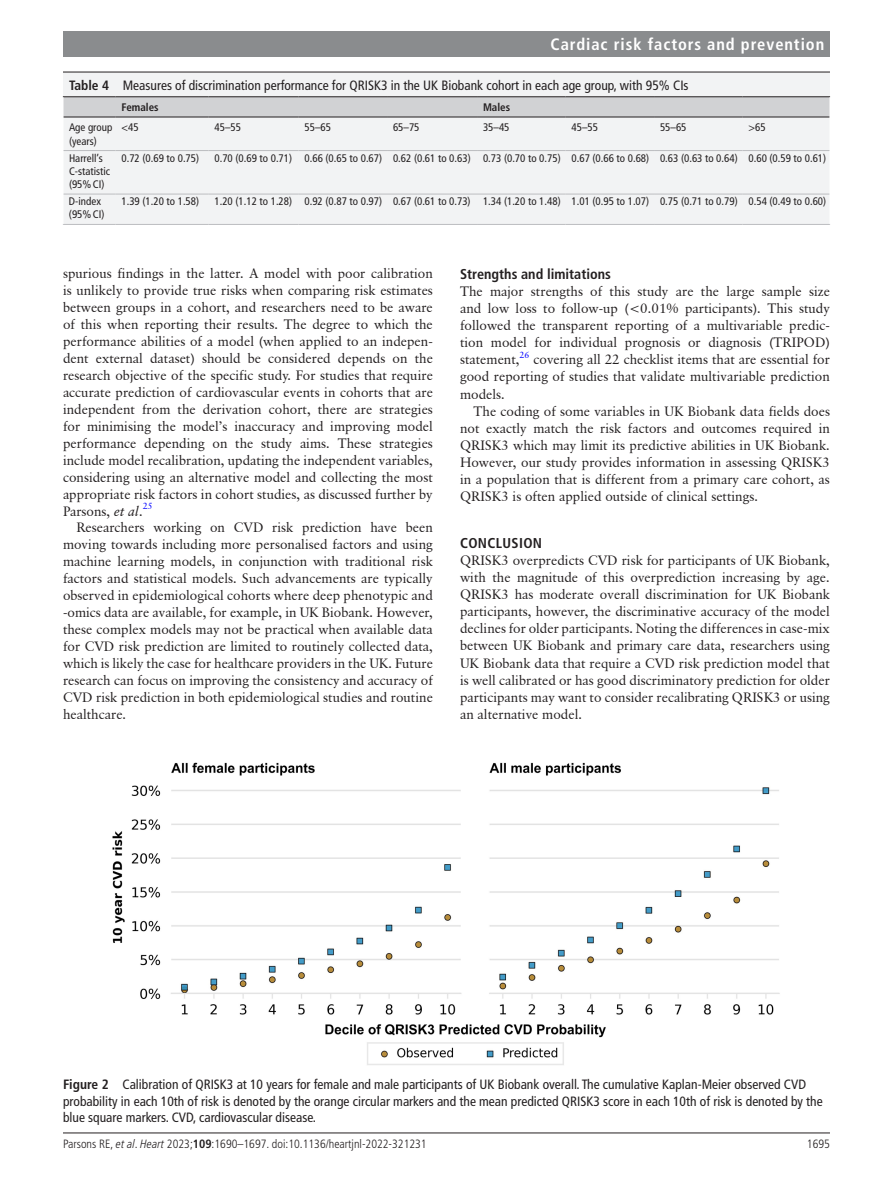
<style>
.page{position:relative;width:893px;height:1191px;background:#fff}
.page>*{position:absolute;margin:0;border:0;box-sizing:border-box;transform-origin:0 0}
.t1{font:700 condensed 16.5px "Frutiger LT Pro";letter-spacing:.055em;color:#fff}
.t2{font:700 condensed 14.25px "Frutiger LT Pro";color:#231f20}
.t3{font:700 condensed 14.25px "Frutiger LT Pro";letter-spacing:.025em;color:#231f20}
.t4{font:13.5px/17px "Classical Garamond BT";color:#231f20;text-align:justify}
.t5{font:condensed 13.5px/16.5px "Frutiger LT Pro";color:#231f20}
.t6{font:300 condensed 12px "Frutiger LT Pro";color:#231f20}
.t7{font:condensed 10.95px/13.2px "Frutiger LT Pro";color:#231f20}
.t8{font:700 condensed 10.95px "Frutiger LT Pro";color:#231f20}
.t9{font:9px "Classical Garamond BT";color:#00f}
.s1{font-weight:700}
.s2{font-style:italic}
</style>
<div class="page">
<hr style="left:63px;top:1132px;width:767px;height:1px;background:#231f20">
<div style="left:63px;top:31px;width:767px;height:25px;background:#8a8c8e"></div>
<div style="left:63px;top:72px;width:767px;height:153px;background:#f2f3f4"></div>
<hr style="left:63px;top:72px;width:767px;height:1px;background:#231f20">
<hr style="left:208px;top:117px;width:90px;height:1px;background:#231f20">
<hr style="left:298px;top:117px;width:89px;height:1px;background:#231f20">
<hr style="left:387px;top:117px;width:90px;height:1px;background:#231f20">
<hr style="left:566px;top:117px;width:88px;height:1px;background:#231f20">
<hr style="left:654px;top:117px;width:88px;height:1px;background:#231f20">
<hr style="left:742px;top:117px;width:88px;height:1px;background:#231f20">
<hr style="left:63px;top:96px;width:53px;height:1px;background:#231f20">
<hr style="left:63px;top:117px;width:53px;height:1px;background:#231f20">
<hr style="left:116px;top:96px;width:92px;height:1px;background:#231f20">
<hr style="left:208px;top:96px;width:90px;height:1px;background:#231f20">
<hr style="left:298px;top:96px;width:89px;height:1px;background:#231f20">
<hr style="left:387px;top:96px;width:90px;height:1px;background:#231f20">
<hr style="left:116px;top:117px;width:92px;height:1px;background:#231f20">
<hr style="left:477px;top:96px;width:89px;height:1px;background:#231f20">
<hr style="left:566px;top:96px;width:88px;height:1px;background:#231f20">
<hr style="left:654px;top:96px;width:88px;height:1px;background:#231f20">
<hr style="left:742px;top:96px;width:88px;height:1px;background:#231f20">
<hr style="left:477px;top:117px;width:89px;height:1px;background:#231f20">
<hr style="left:63px;top:150px;width:53px;height:1px;background:#bcbdc0">
<hr style="left:116px;top:150px;width:92px;height:1px;background:#bcbdc0">
<hr style="left:208px;top:150px;width:90px;height:1px;background:#bcbdc0">
<hr style="left:298px;top:150px;width:89px;height:1px;background:#bcbdc0">
<hr style="left:387px;top:150px;width:90px;height:1px;background:#bcbdc0">
<hr style="left:477px;top:150px;width:89px;height:1px;background:#bcbdc0">
<hr style="left:566px;top:150px;width:88px;height:1px;background:#bcbdc0">
<hr style="left:654px;top:150px;width:88px;height:1px;background:#bcbdc0">
<hr style="left:742px;top:150px;width:88px;height:1px;background:#bcbdc0">
<hr style="left:63px;top:194px;width:53px;height:1px;background:#bcbdc0">
<hr style="left:63px;top:224px;width:53px;height:1px;background:#bcbdc0">
<hr style="left:116px;top:194px;width:92px;height:1px;background:#bcbdc0">
<hr style="left:116px;top:224px;width:92px;height:1px;background:#bcbdc0">
<hr style="left:208px;top:194px;width:90px;height:1px;background:#bcbdc0">
<hr style="left:208px;top:224px;width:90px;height:1px;background:#bcbdc0">
<hr style="left:298px;top:194px;width:89px;height:1px;background:#bcbdc0">
<hr style="left:298px;top:224px;width:89px;height:1px;background:#bcbdc0">
<hr style="left:387px;top:194px;width:90px;height:1px;background:#bcbdc0">
<hr style="left:387px;top:224px;width:90px;height:1px;background:#bcbdc0">
<hr style="left:477px;top:194px;width:89px;height:1px;background:#bcbdc0">
<hr style="left:477px;top:224px;width:89px;height:1px;background:#bcbdc0">
<hr style="left:566px;top:194px;width:88px;height:1px;background:#bcbdc0">
<hr style="left:566px;top:224px;width:88px;height:1px;background:#bcbdc0">
<hr style="left:654px;top:194px;width:88px;height:1px;background:#bcbdc0">
<hr style="left:654px;top:224px;width:88px;height:1px;background:#bcbdc0">
<hr style="left:742px;top:194px;width:88px;height:1px;background:#bcbdc0">
<hr style="left:742px;top:224px;width:88px;height:1px;background:#bcbdc0">
<hr style="left:63px;top:117px;width:1px;height:34px;background:#fff">
<hr style="left:63px;top:151px;width:1px;height:43px;background:#fff">
<hr style="left:63px;top:194px;width:1px;height:30px;background:#fff">
<svg style="left:63px;top:97px;width:767px;height:20px;background:#cacacc"></svg>
<img style="left:112px;top:762px;width:668px;height:303px">
<p class="t1" style="left:551px;top:34px;width:275px">Cardiac risk factors and prevention</p>
<p class="t5" style="left:69px;top:78px;width:621px"><span class="s1">Table 4</span> Measures of discrimination performance for QRISK3 in the UK Biobank cohort in each age group, with 95% CIs</p>
<p class="t8" style="left:122px;top:101px;width:39px">Females</p>
<p class="t8" style="left:483px;top:101px;width:29px">Males</p>
<p class="t7" style="left:69px;top:121px;width:45px">Age group (years)</p>
<p class="t7" style="left:122px;top:121px;width:19px">&lt;45</p>
<p class="t7" style="left:215px;top:121px;width:28px">45–55</p>
<p class="t7" style="left:305px;top:121px;width:28px">55–65</p>
<p class="t7" style="left:393px;top:121px;width:28px">65–75</p>
<p class="t7" style="left:483px;top:121px;width:28px">35–45</p>
<p class="t7" style="left:572px;top:121px;width:28px">45–55</p>
<p class="t7" style="left:660px;top:121px;width:28px">55–65</p>
<p class="t7" style="left:748px;top:121px;width:19px">&gt;65</p>
<p class="t7" style="left:69px;top:151px;width:43px">Harrell’s<br>C-statistic (95%CI)</p>
<p class="t7" style="left:122px;top:151px;width:79px">0.72 (0.69 to 0.75)</p>
<p class="t7" style="left:214px;top:151px;width:613px">0.70 (0.69 to 0.71) 0.66 (0.65 to 0.67) 0.62 (0.61 to 0.63) 0.73 (0.70 to 0.75) 0.67 (0.66 to 0.68) 0.63 (0.63 to 0.64) 0.60 (0.59 to 0.61)</p>
<p class="t7" style="left:69px;top:195px;width:37px">D-index (95%CI)</p>
<p class="t7" style="left:121px;top:195px;width:79px">1.39 (1.20 to 1.58)</p>
<p class="t7" style="left:214px;top:195px;width:613px">1.20 (1.12 to 1.28) 0.92 (0.87 to 0.97) 0.67 (0.61 to 0.73) 1.34 (1.20 to 1.48) 1.01 (0.95 to 1.07) 0.75 (0.71 to 0.79) 0.54 (0.49 to 0.60)</p>
<p class="t4" style="left:63px;top:265px;width:371px">spurious findings in the latter. A model with poor calibration is unlikely to provide true risks when comparing risk estimates between groups in a cohort, and researchers need to be aware of this when reporting their results. The degree to which the performance abilities of a model (when applied to an indepen&shy;dent external dataset) should be considered depends on the research objective of the specific study. For studies that require accurate prediction of cardiovascular events in cohorts that are independent from the derivation cohort, there are strategies for minimising the model’s inaccuracy and improving model performance depending on the study aims. These strategies include model recalibration, updating the independent variables, considering using an alternative model and collecting the most appropriate risk factors in cohort studies, as discussed further by Parsons, <span class="s2">et al</span>.</p>
<p class="t9" style="left:143px;top:501px;width:11px">25</p>
<p class="t4" style="left:63px;top:519px;width:371px;text-indent:14px">Researchers working on CVD risk prediction have been moving towards including more personalised factors and using machine learning models, in conjunction with traditional risk factors and statistical models. Such advancements are typically observed in epidemiological cohorts where deep phenotypic and -omics data are available, for example, in UK Biobank. However, these complex models may not be practical when available data for CVD risk prediction are limited to routinely collected data, which is likely the case for healthcare providers in the UK. Future research can focus on improving the consistency and accuracy of CVD risk prediction in both epidemiological studies and routine healthcare.</p>
<p class="t2" style="left:460px;top:265px;width:152px">Strengths and limitations</p>
<p class="t4" style="left:460px;top:282px;width:371px">The major strengths of this study are the large sample size and low loss to follow-up (&lt;0.01% participants). This study followed the transparent reporting of a multivariable predic&shy;tion model for individual prognosis or diagnosis (TRIPOD) statement,<sup>26</sup> covering all 22 checklist items that are essential for good reporting of studies that validate multivariable prediction models.</p>
<p class="t4" style="left:460px;top:402px;width:371px;text-indent:14px">The coding of some variables in UK Biobank data fields does not exactly match the risk factors and outcomes required in QRISK3 which may limit its predictive abilities in UK Biobank.<br>However, our study provides information in assessing QRISK3 in a population that is different from a primary care cohort, as QRISK3 is often applied outside of clinical settings.</p>
<p class="t3" style="left:460px;top:534px;width:84px">CONCLUSION</p>
<p class="t4" style="left:460px;top:551px;width:371px">QRISK3 overpredicts CVD risk for participants of UK Biobank, with the magnitude of this overprediction increasing by age.<br>QRISK3 has moderate overall discrimination for UK Biobank participants, however, the discriminative accuracy of the model declines for older participants. Noting the differences in case-mix between UK Biobank and primary care data, researchers using UK Biobank data that require a CVD risk prediction model that is well calibrated or has good discriminatory prediction for older participants may want to consider recalibrating QRISK3 or using an alternative model.</p>
<p class="t5" style="left:63px;top:1076px;width:761px"><span class="s1">Figure 2</span> Calibration of QRISK3 at 10 years for female and male participants of UK Biobank overall. The cumulative Kaplan-Meier observed CVD probability in each 10th of risk is denoted by the orange circular markers and the mean predicted QRISK3 score in each 10th of risk is denoted by the blue square markers. CVD, cardiovascular disease.</p>
<p class="t6" style="left:63px;top:1136px;width:365px">Parsons RE, <span class="s2">et al</span>. <span class="s2">Heart</span> 2023;<span class="s1">109</span>:1690–1697. doi:10.1136/heartjnl-2022-321231</p>
<p class="t6" style="left:807px;top:1136px;width:25px">1695</p>
</div>
